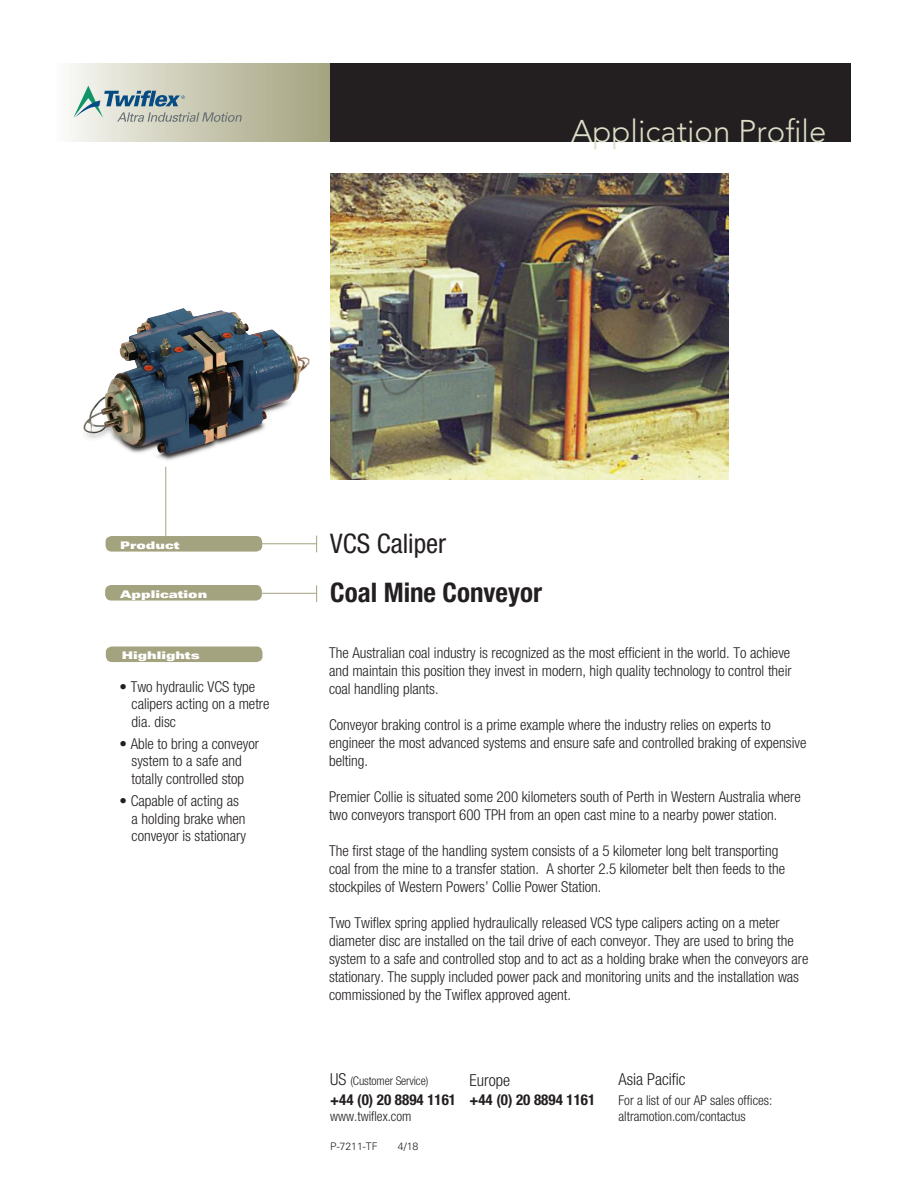
<style>
.page{position:relative;width:918px;height:1188px;background:#fff}
.page>*{position:absolute;margin:0;border:0;box-sizing:border-box;transform-origin:0 0}
.t1{font:300 31.2px "Avenir LT Std";color:#dbdec7}
.t2{font:700 condensed 27px "Helvetica Neue LT Std";color:#231f20}
.t3{font:condensed 27px "Helvetica Neue LT Std";color:#231f20}
.t4{font:300 condensed 16.5px "Helvetica Neue LT Std";color:#231f20}
.t5{font:300 condensed 15px/18px "Helvetica Neue LT Std";color:#231f20}
.t6{font:700 condensed 15px "Helvetica Neue LT Std";color:#231f20}
.t7{font:300 condensed 13.5px/16.5px "Helvetica Neue LT Std";color:#231f20}
.t8{font:300 condensed 12px "Helvetica Neue LT Std";letter-spacing:-.01em;color:#231f20}
.t9{font:10.5px "Univers LT Std X Black Ex";color:#fff}
.t10{font:300 10.5px "Univers LT Std";color:#231f20}
.s1{font-size:16.5px}
</style>
<div class="page">
<div style="left:105px;top:585px;width:157px;height:16px;background:#a4a380;border-radius:6px"></div>
<div style="left:106px;top:536px;width:156px;height:16px;background:#a4a380;border-radius:6px"></div>
<div style="left:54px;top:63px;width:276px;height:79px;background:linear-gradient(to right,#fafaf7,#a2a17c)"></div>
<div style="left:330px;top:63px;width:520px;height:79px;background:#231f20"></div>
<hr style="left:239px;top:543px;width:78px;height:1px;background:#a4a380">
<svg style="left:316px;top:536px;width:1px;height:16px"></svg>
<svg style="left:316px;top:585px;width:1px;height:17px"></svg>
<hr style="left:239px;top:593px;width:78px;height:1px;background:#a4a380">
<img style="left:331px;top:174px;width:397px;height:306px">
<div style="left:106px;top:646px;width:157px;height:16px;background:#a4a380;border-radius:6px"></div>
<hr style="left:165px;top:442px;width:1px;height:96px;background:#a4a380">
<img style="left:83px;top:308px;width:227px;height:159px">
<svg style="left:73px;top:86px;width:169px;height:36px"></svg>
<h1 class="t1" style="left:571px;top:113px;width:257px">Application Profile</h1>
<p class="t9" style="left:120px;top:539px;width:61px">Product</p>
<p class="t9" style="left:120px;top:588px;width:89px">Application</p>
<p class="t9" style="left:122px;top:649px;width:80px">Highlights</p>
<p class="t5" style="left:132px;top:678px;width:139px;line-height:17.2px;text-indent:-12px">• Two hydraulic VCS type calipers acting on a metre dia. disc</p>
<p class="t5" style="left:120px;top:735px;width:141px;line-height:17.2px;text-align:center">• Able to bring a conveyor system to a safe and totally controlled stop</p>
<p class="t5" style="left:132px;top:792px;width:116px;line-height:17.2px;text-indent:-12px">• Capable of acting as a holding brake when conveyor is stationary</p>
<h2 class="t3" style="left:330px;top:528px;width:117px">VCS Caliper</h2>
<h2 class="t2" style="left:330px;top:576px;width:213px">Coal Mine Conveyor</h2>
<p class="t5" style="left:329px;top:644px;width:464px;text-align:justify">The Australian coal industry is recognized as the most efficient in the world. To achieve and maintain this position they invest in modern, high quality technology to control their coal handling plants.</p>
<p class="t5" style="left:329px;top:716px;width:479px">Conveyor braking control is a prime example where the industry relies on experts to engineer the most advanced systems and ensure safe and controlled braking of expensive belting.</p>
<p class="t5" style="left:329px;top:788px;width:473px">Premier Collie is situated some 200 kilometers south of Perth in Western Australia where two conveyors transport 600 TPH from an open cast mine to a nearby power station.</p>
<p class="t5" style="left:329px;top:842px;width:458px">The first stage of the handling system consists of a 5 kilometer long belt transporting coal from the mine to a transfer station. A shorter 2.5 kilometer belt then feeds to the stockpiles of Western Powers’ Collie Power Station.</p>
<p class="t5" style="left:329px;top:914px;width:481px">Two Twiflex spring applied hydraulically released VCS type calipers acting on a meter diameter disc are installed on the tail drive of each conveyor. They are used to bring the system to a safe and controlled stop and to act as a holding brake when the conveyors are stationary. The supply included power pack and monitoring units and the installation was commissioned by the Twiflex approved agent.</p>
<p class="t8" style="left:330px;top:1074px;width:100px"><span class="s1">US</span> (Customer Service)</p>
<p class="t6" style="left:330px;top:1090px;width:127px">+44 (0) 20 8894 1161</p>
<p class="t7" style="left:330px;top:1108px;width:83px">www.twiflex.com</p>
<p class="t10" style="left:330px;top:1140px;width:49px">P-7211-TF</p>
<p class="t10" style="left:398px;top:1140px;width:22px">4/18</p>
<p class="t4" style="left:469px;top:1070px;width:42px">Europe</p>
<p class="t6" style="left:469px;top:1091px;width:127px">+44 (0) 20 8894 1161</p>
<p class="t4" style="left:619px;top:1070px;width:69px">Asia Pacific</p>
<p class="t7" style="left:619px;top:1091px;width:155px">For a list of our AP sales offices: altramotion.com/contactus</p>
</div>
